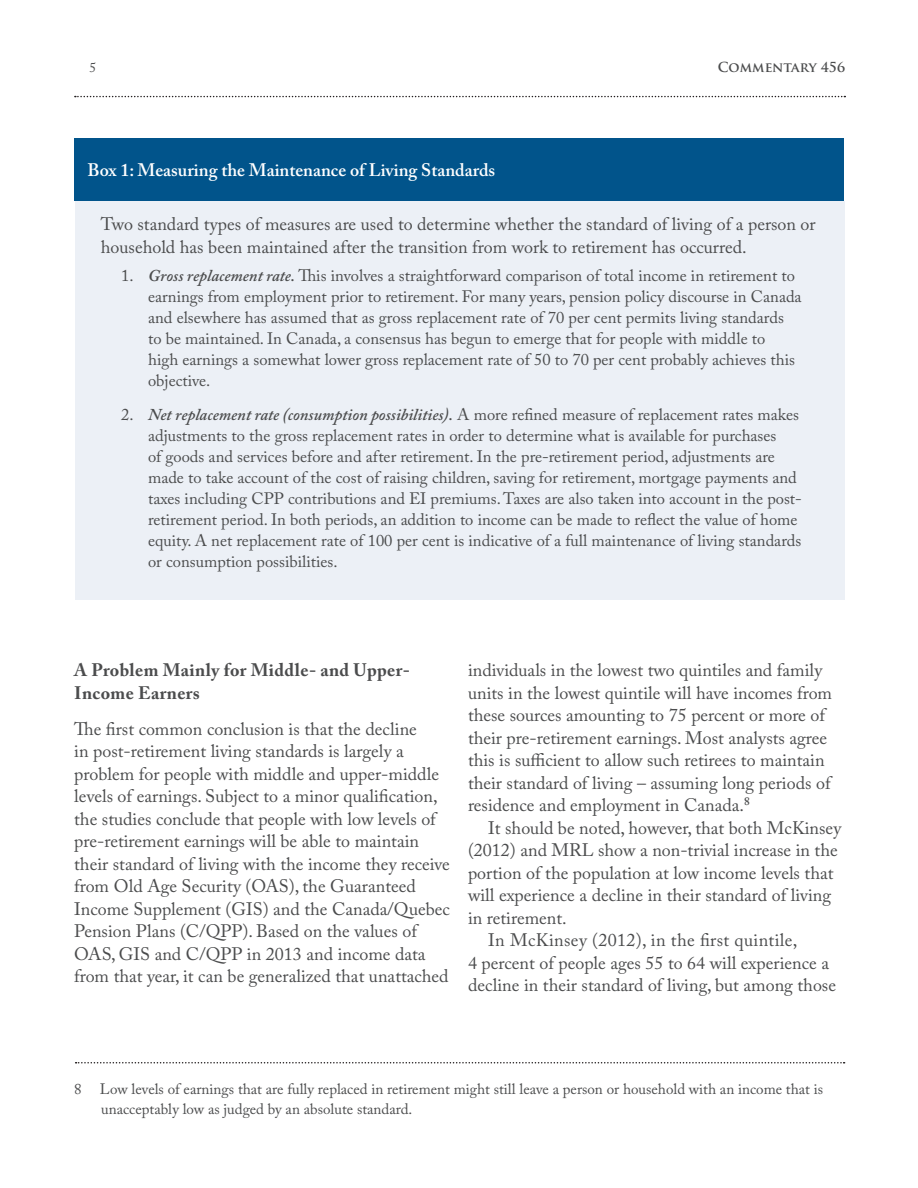
<style>
.page{position:relative;width:918px;height:1188px;background:#fff}
.page>*{position:absolute;margin:0;border:0;box-sizing:border-box;transform-origin:0 0}
.Body_Copy{font:18px/22.5px "Adobe Caslon Pro";color:#4b4c4d}
.Level_Two_Head{font:700 18px/22.5px "Adobe Caslon Pro";letter-spacing:.02em;color:#4b4c4d}
.Table_Header{font:600 18px "Adobe Caslon Pro";color:#fff}
.numbered_para{font:16.5px/21px "Adobe Caslon Pro";color:#4b4c4d}
.foot_note_2{font:15px/19.5px "Adobe Caslon Pro";color:#4b4c4d}
.t1{font:700 13.5px "Trajan Pro";color:#4b4c4d}
.t2{font:13.5px "Adobe Caslon Pro";color:#4b4c4d}
.s1{font-weight:600;font-style:italic}
</style>
<div class="page">
<svg style="left:75px;top:96px;width:770px;height:1px"></svg>
<div style="left:75px;top:201px;width:769px;height:399px;background:#ecf0f6"></div>
<div style="left:74px;top:138px;width:770px;height:63px;background:#01548b"></div>
<svg style="left:76px;top:1062px;width:769px;height:2px"></svg>
<p class="t2" style="left:90px;top:59px;width:8px">5</p>
<p class="t1" style="left:718px;top:59px;width:129px">COMMENTARY 456</p>
<p class="Table_Header" style="left:88px;top:159px;width:409px">Box 1: Measuring the Maintenance of Living Standards</p>
<p class="Body_Copy" style="left:101px;top:213px;width:716px">Two standard types of measures are used to determine whether the standard of living of a person or household has been maintained after the transition from work to retirement has occurred.</p>
<p class="numbered_para" style="left:148px;top:264px;width:655px;text-indent:-27px">1. <span class="s1">Gross replacement rate.</span> This involves a straightforward comparison of total income in retirement to earnings from employment prior to retirement. For many years, pension policy discourse in Canada and elsewhere has assumed that as gross replacement rate of 70 per cent permits living standards<br>to be maintained. In Canada, a consensus has begun to emerge that for people with middle to<br>high earnings a somewhat lower gross replacement rate of 50 to 70 per cent probably achieves this objective.</p>
<p class="numbered_para" style="left:148px;top:404px;width:655px;text-indent:-27px">2. <span class="s1">Net replacement rate (consumption possibilities).</span> A more refined measure of replacement rates makes adjustments to the gross replacement rates in order to determine what is available for purchases<br>of goods and services before and after retirement. In the pre-retirement period, adjustments are made to take account of the cost of raising children, saving for retirement, mortgage payments and taxes including CPP contributions and EI premiums. Taxes are also taken into account in the post&shy;retirement period. In both periods, an addition to income can be made to reflect the value of home equity. A net replacement rate of 100 per cent is indicative of a full maintenance of living standards or consumption possibilities.</p>
<p class="Level_Two_Head" style="left:74px;top:659px;width:337px">A Problem Mainly for Middle- and Upper-<br>Income Earners</p>
<p class="Body_Copy" style="left:74px;top:717px;width:377px">The first common conclusion is that the decline<br>in post-retirement living standards is largely a problem for people with middle and upper-middle levels of earnings. Subject to a minor qualification, the studies conclude that people with low levels of pre-retirement earnings will be able to maintain their standard of living with the income they receive from Old Age Security (OAS), the Guaranteed Income Supplement (GIS) and the Canada/Quebec Pension Plans (C/QPP). Based on the values of OAS, GIS and C/QPP in 2013 and income data from that year, it can be generalized that unattached</p>
<p class="Body_Copy" style="left:468px;top:659px;width:366px">individuals in the lowest two quintiles and family units in the lowest quintile will have incomes from these sources amounting to 75 percent or more of their pre-retirement earnings. Most analysts agree this is sufficient to allow such retirees to maintain their standard of living – assuming long periods of residence and employment in Canada.<sup>8</sup></p>
<p class="Body_Copy" style="left:468px;top:816px;width:375px;text-indent:20px">It should be noted, however, that both McKinsey (2012) and MRL show a non-trivial increase in the portion of the population at low income levels that will experience a decline in their standard of living in retirement.</p>
<p class="Body_Copy" style="left:468px;top:929px;width:370px;text-indent:20px">In McKinsey (2012), in the first quintile,<br>4 percent of people ages 55 to 64 will experience a decline in their standard of living, but among those</p>
<p class="foot_note_2" style="left:101px;top:1079px;width:723px;text-indent:-27px">8 Low levels of earnings that are fully replaced in retirement might still leave a person or household with an income that is unacceptably low as judged by an absolute standard.</p>
</div>
